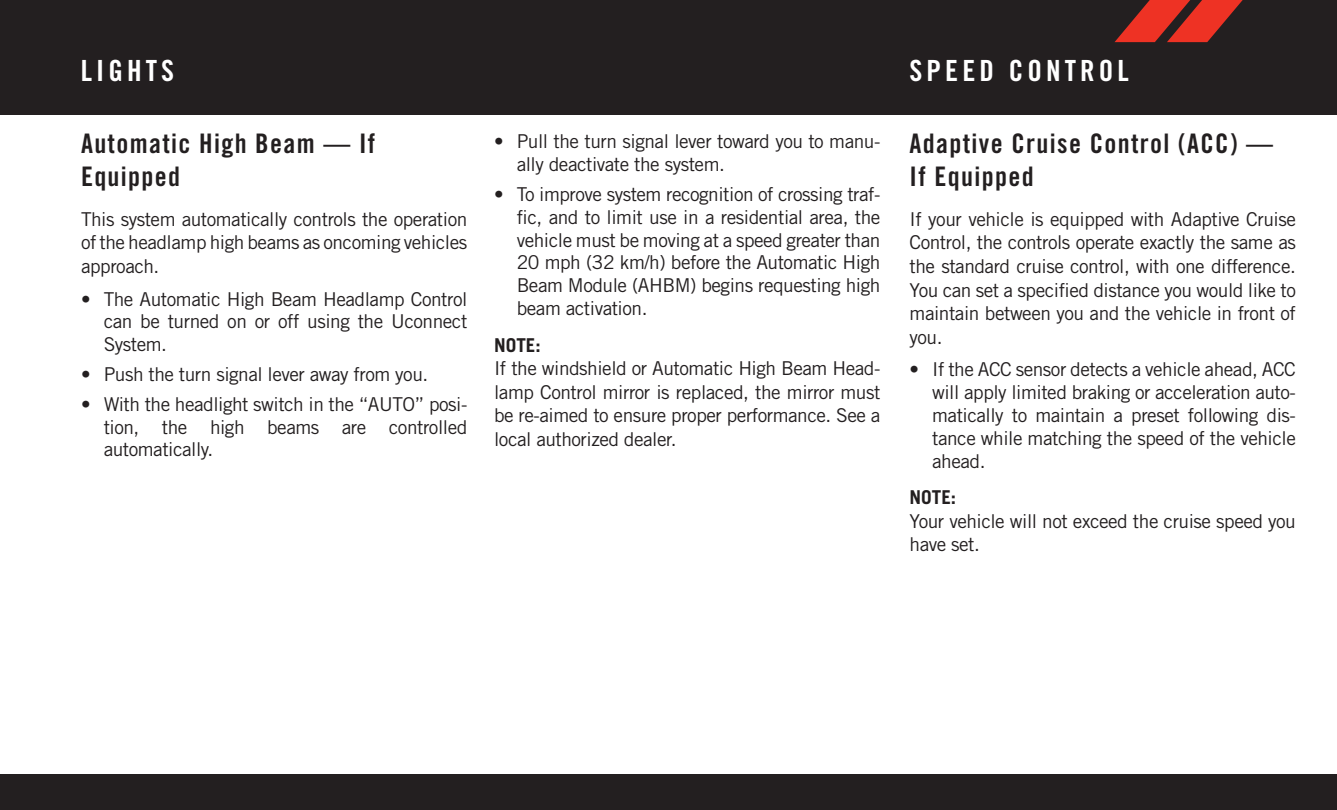
<style>
.page{position:relative;width:1337px;height:810px;background:#fff}
.page>*{position:absolute;margin:0;border:0;box-sizing:border-box;transform-origin:0 0}
.t1{font:29.25px "Trade Gothic LT Std Bd Cn 20";letter-spacing:.14em;color:#fff}
.t2{font:27px/33.3px "Trade Gothic LT Std Bd Cn 20";letter-spacing:.05em;color:#231f20}
.t3{font:19.12px/22.9px "Trade Gothic LT Std";letter-spacing:-.025em;color:#231f20;text-align:justify}
.t4{font:700 19.12px "Trade Gothic LT Std";color:#231f20}
</style>
<div class="page">
<div style="left:0;top:0;width:1336px;height:115px;background:#231f20"></div>
<svg style="left:1114px;top:0;width:129px;height:42px"></svg>
<div style="left:0;top:774px;width:1336px;height:36px;background:#231f20"></div>
<h1 class="t1" style="left:81px;top:60px;width:95px">LIGHTS</h1>
<h1 class="t1" style="left:909px;top:60px;width:221px">SPEED CONTROL</h1>
<h2 class="t2" style="left:81px;top:129px;width:296px">Automatic High Beam — If<br>Equipped</h2>
<p class="t3" style="left:81px;top:209px;width:388px;line-height:23.6px">This system automatically controls the operation of the headlamp high beams as oncoming vehicles approach.</p>
<p class="t3" style="left:104px;top:289px;width:365px;text-indent:-23px">• The Automatic High Beam Headlamp Control can be turned on or off using the Uconnect System.</p>
<p class="t3" style="left:81px;top:364px;width:349px">• Push the turn signal lever away from you.</p>
<p class="t3" style="left:104px;top:394px;width:365px;text-indent:-23px">• With the headlight switch in the “AUTO” posi&shy;tion, the high beams are controlled automatically.</p>
<p class="t3" style="left:517px;top:132px;width:365px;text-indent:-23px">• Pull the turn signal lever toward you to manu&shy;ally deactivate the system.</p>
<p class="t3" style="left:517px;top:184px;width:365px;text-indent:-23px">• To improve system recognition of crossing traf&shy;fic, and to limit use in a residential area, the vehicle must be moving at a speed greater than 20 mph (32 km/h) before the Automatic High Beam Module (AHBM) begins requesting high beam activation.</p>
<p class="t4" style="left:494px;top:338px;width:48px">NOTE:</p>
<p class="t3" style="left:494px;top:358px;width:388px;line-height:23.6px">If the windshield or Automatic High Beam Head&shy;lamp Control mirror is replaced, the mirror must be re-aimed to ensure proper performance. See a local authorized dealer.</p>
<h2 class="t2" style="left:909px;top:129px;width:365px">Adaptive Cruise Control (ACC) —<br>If Equipped</h2>
<p class="t3" style="left:909px;top:209px;width:388px;line-height:23.6px">If your vehicle is equipped with Adaptive Cruise Control, the controls operate exactly the same as the standard cruise control, with one difference.<br>You can set a specified distance you would like to maintain between you and the vehicle in front of you.</p>
<p class="t3" style="left:932px;top:360px;width:365px;text-indent:-23px">• If the ACC sensor detects a vehicle ahead, ACC will apply limited braking or acceleration auto&shy;matically to maintain a preset following dis&shy;tance while matching the speed of the vehicle ahead.</p>
<p class="t4" style="left:909px;top:490px;width:48px">NOTE:</p>
<p class="t3" style="left:909px;top:511px;width:388px;line-height:23.6px">Your vehicle will not exceed the cruise speed you have set.</p>
</div>
